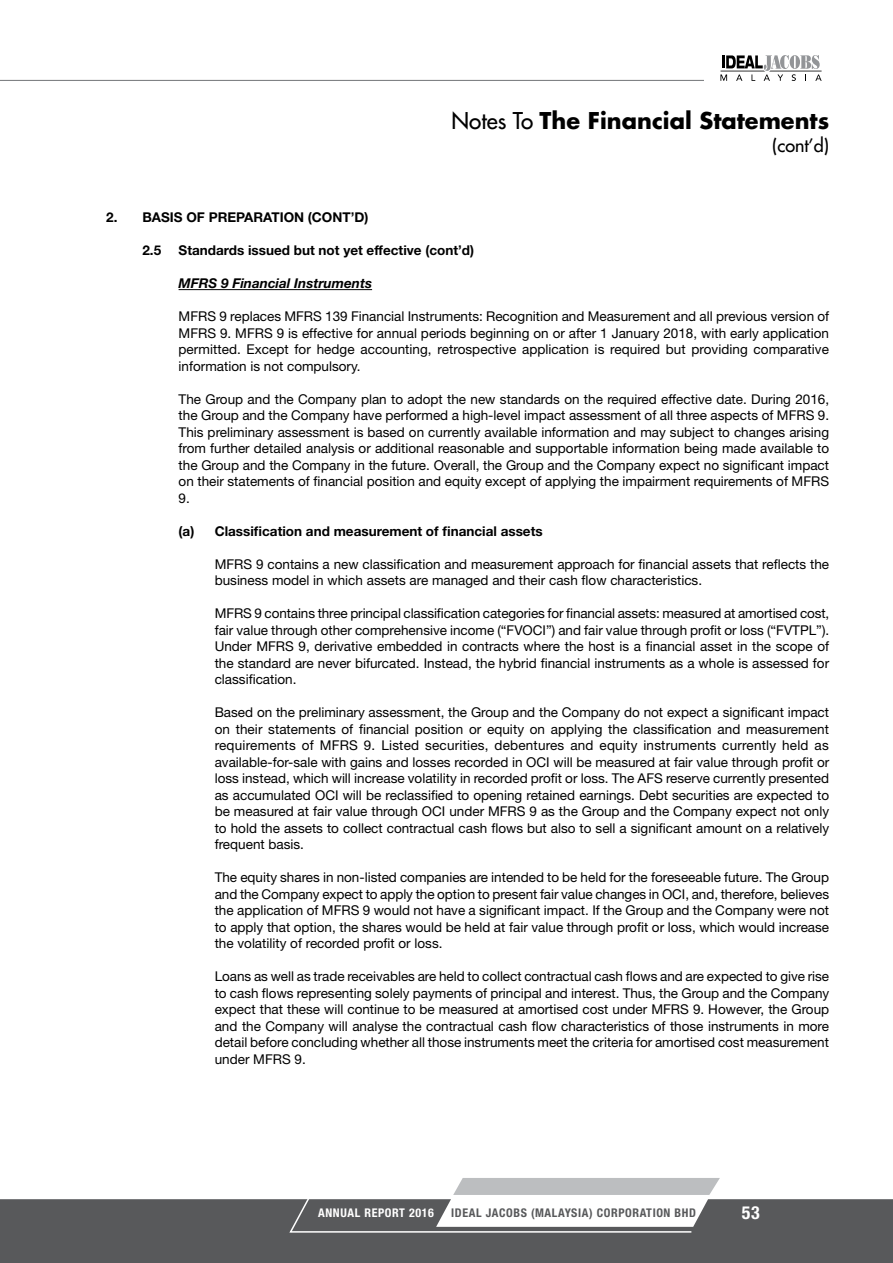
<style>
.page{position:relative;width:893px;height:1263px;background:#fff}
.page>*{position:absolute;margin:0;border:0;box-sizing:border-box;transform-origin:0 0}
.t1{font:700 22.5px "Futura Std";color:#000}
.t2{font:500 18px "Futura Std";color:#000}
.t3{font:700 condensed 18px "Helvetica Neue LT Std";color:#fff}
.t4{font:13.5px/16.5px "Helvetica Neue LT Std";color:#000;text-align:justify}
.t5{font:700 13.5px "Helvetica Neue LT Std";color:#000}
.t6{font:italic 700 13.5px "Helvetica Neue LT Std";color:#000}
.t7{font:700 condensed 12px "Helvetica Neue LT Std";letter-spacing:.05em;color:#58595b}
.t8{font:700 condensed 12px "Helvetica Neue LT Std";letter-spacing:.05em;color:#fff}
.s1{font-weight:500}
</style>
<div class="page">
<div style="left:0;top:1199px;width:893px;height:64px;background:#58595b"></div>
<svg style="left:288px;top:1178px;width:432px;height:55px"></svg>
<svg style="left:720px;top:55px;width:102px;height:26px"></svg>
<hr style="left:0;top:80px;width:704px;height:1px;background:#808285">
<hr style="left:179px;top:289px;width:193px;height:1px;background:#000">
<h1 class="t1" style="left:452px;top:106px;width:379px"><span class="s1">Notes To</span> The Financial Statements</h1>
<h2 class="t2" style="left:772px;top:134px;width:58px">(cont’d)</h2>
<p class="t5" style="left:106px;top:209px;width:264px">2. BASIS OF PREPARATION (CONT’D)</p>
<p class="t5" style="left:142px;top:242px;width:20px">2.5</p>
<p class="t5" style="left:179px;top:242px;width:297px">Standards issued but not yet effective (cont’d)</p>
<p class="t6" style="left:179px;top:275px;width:195px">MFRS 9 Financial Instruments</p>
<p class="t4" style="left:179px;top:308px;width:652px">MFRS 9 replaces MFRS 139 Financial Instruments: Recognition and Measurement and all previous version of MFRS 9. MFRS 9 is effective for annual periods beginning on or after 1 January 2018, with early application permitted. Except for hedge accounting, retrospective application is required but providing comparative information is not compulsory.</p>
<p class="t4" style="left:179px;top:390px;width:652px">The Group and the Company plan to adopt the new standards on the required effective date. During 2016, the Group and the Company have performed a high-level impact assessment of all three aspects of MFRS 9.<br>This preliminary assessment is based on currently available information and may subject to changes arising from further detailed analysis or additional reasonable and supportable information being made available to the Group and the Company in the future. Overall, the Group and the Company expect no significant impact on their statements of financial position and equity except of applying the impairment requirements of MFRS 9.</p>
<p class="t5" style="left:179px;top:523px;width:366px">(a) Classification and measurement of financial assets</p>
<p class="t4" style="left:215px;top:555px;width:616px">MFRS 9 contains a new classification and measurement approach for financial assets that reflects the business model in which assets are managed and their cash flow characteristics.</p>
<p class="t4" style="left:215px;top:605px;width:616px">MFRS 9 contains three principal classification categories for financial assets: measured at amortised cost, fair value through other comprehensive income (“FVOCI”) and fair value through profit or loss (“FVTPL”).<br>Under MFRS 9, derivative embedded in contracts where the host is a financial asset in the scope of the standard are never bifurcated. Instead, the hybrid financial instruments as a whole is assessed for classification.</p>
<p class="t4" style="left:215px;top:704px;width:616px">Based on the preliminary assessment, the Group and the Company do not expect a significant impact on their statements of financial position or equity on applying the classification and measurement requirements of MFRS 9. Listed securities, debentures and equity instruments currently held as available-for-sale with gains and losses recorded in OCI will be measured at fair value through profit or loss instead, which will increase volatility in recorded profit or loss. The AFS reserve currently presented as accumulated OCI will be reclassified to opening retained earnings. Debt securities are expected to be measured at fair value through OCI under MFRS 9 as the Group and the Company expect not only to hold the assets to collect contractual cash flows but also to sell a significant amount on a relatively frequent basis.</p>
<p class="t4" style="left:215px;top:869px;width:616px">The equity shares in non-listed companies are intended to be held for the foreseeable future. The Group and the Company expect to apply the option to present fair value changes in OCI, and, therefore, believes the application of MFRS 9 would not have a significant impact. If the Group and the Company were not to apply that option, the shares would be held at fair value through profit or loss, which would increase the volatility of recorded profit or loss.</p>
<p class="t4" style="left:215px;top:968px;width:616px">Loans as well as trade receivables are held to collect contractual cash flows and are expected to give rise to cash flows representing solely payments of principal and interest. Thus, the Group and the Company expect that these will continue to be measured at amortised cost under MFRS 9. However, the Group and the Company will analyse the contractual cash flow characteristics of those instruments in more detail before concluding whether all those instruments meet the criteria for amortised cost measurement under MFRS 9.</p>
<p class="t8" style="left:318px;top:1206px;width:117px">ANNUAL REPORT 2016</p>
<p class="t7" style="left:451px;top:1206px;width:246px">IDEAL JACOBS (MALAYSIA) CORPORATION BHD</p>
<h2 class="t3" style="left:742px;top:1202px;width:20px">53</h2>
</div>
